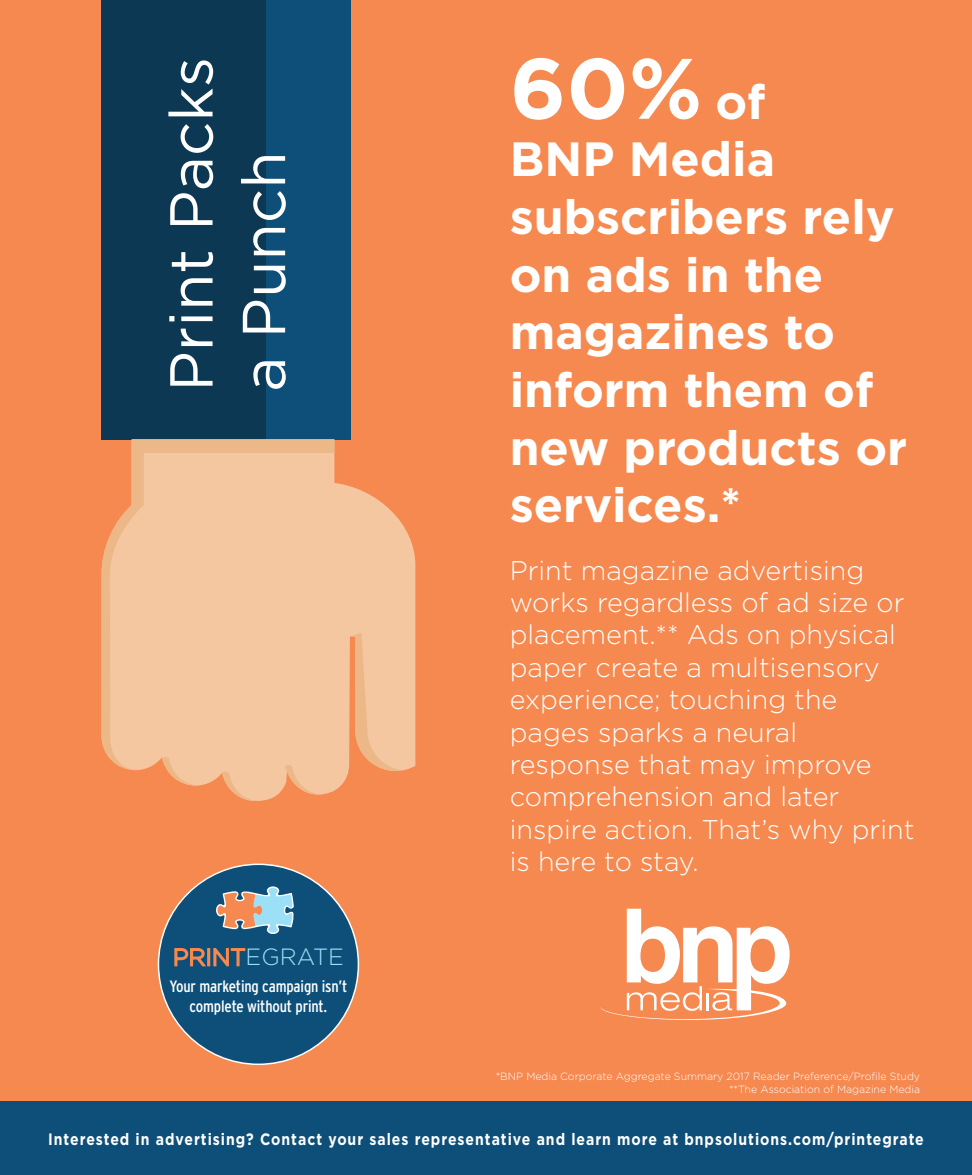
<style>
.page{position:relative;width:972px;height:1175px;background:#fff}
.page>*{position:absolute;margin:0;border:0;box-sizing:border-box;transform-origin:0 0}
.t1{font:700 85.5px "Gotham";color:#fff}
.t2{font:60.45px "Gotham";color:#fff}
.t3{font:700 48px/57.6px "Gotham";color:#fff}
.t4{font:300 27px/32.4px "Gotham";color:#fff}
.t5{font:300 23.4px "Gotham";color:#9ce0f7}
.t6{font:700 16.5px "Gotham";letter-spacing:.07em;color:#fff;scale:.85 1}
.t7{font:condensed 16.35px/19.6px "Interstate";letter-spacing:-.01em;color:#fff;text-align:center}
.t8{font:300 10.5px "Gotham";color:#fff}
.s1{color:#f6894f}
.s2{font-size:48px}
</style>
<div class="page">
<div style="left:0;top:0;width:972px;height:1174px;background:#f6894f"></div>
<svg style="left:202px;top:439px;width:214px;height:362px;fill:#f5c7a1"></svg>
<div style="left:102px;top:0;width:249px;height:439px;background:#0d4f78"></div>
<div style="left:102px;top:0;width:164px;height:439px;background:#0d3854"></div>
<svg style="left:102px;top:439px;width:232px;height:333px;background:#f4c39b"></svg>
<svg style="left:221px;top:771px;width:41px;height:30px"></svg>
<svg style="left:161px;top:756px;width:41px;height:30px"></svg>
<svg style="left:350px;top:632px;width:52px;height:139px;background:#f3bb90"></svg>
<svg style="left:284px;top:764px;width:41px;height:32px"></svg>
<div style="left:0;top:1101px;width:972px;height:73px;background:#0d4f78"></div>
<div style="left:158px;top:864px;width:200px;height:200px;background:#0d4f78;border-radius:50%"></div>
<svg style="left:174px;top:948px;width:72px;height:19px"></svg>
<svg style="left:216px;top:886px;width:78px;height:48px"></svg>
<svg style="left:601px;top:908px;width:189px;height:112px"></svg>
<p class="t2" style="left:158px;top:392px;width:336px;rotate:-90deg">Print Packs</p>
<p class="t2" style="left:230px;top:392px;width:242px;rotate:-90deg">a Punch</p>
<p class="t5" style="left:173px;top:944px;width:173px"><span class="s1">PRINT</span>EGRATE</p>
<p class="t7" style="left:170px;top:976px;width:179px">Your marketing campaign isn’t complete without print.</p>
<p class="t1" style="left:510px;top:39px;width:257px">60% <span class="s2">of</span></p>
<p class="t3" style="left:510px;top:129px;width:399px">BNP Media subscribers rely on ads in the magazines to inform them of new products or services.*</p>
<p class="t4" style="left:510px;top:553px;width:406px">Print magazine advertising works regardless of ad size or placement.** Ads on physical paper create a multisensory experience; touching the pages sparks a neural response that may improve comprehension and later inspire action. That’s why print is here to stay.</p>
<p class="t8" style="left:496px;top:1070px;width:426px">*BNP Media Corporate Aggregate Summary 2017 Reader Preference/Profile Study</p>
<p class="t8" style="left:729px;top:1083px;width:193px">**The Association of Magazine Media</p>
<p class="t6" style="left:48px;top:1129px;width:1032px">Interested in advertising? Contact your sales representative and learn more at bnpsolutions.com/printegrate</p>
</div>
